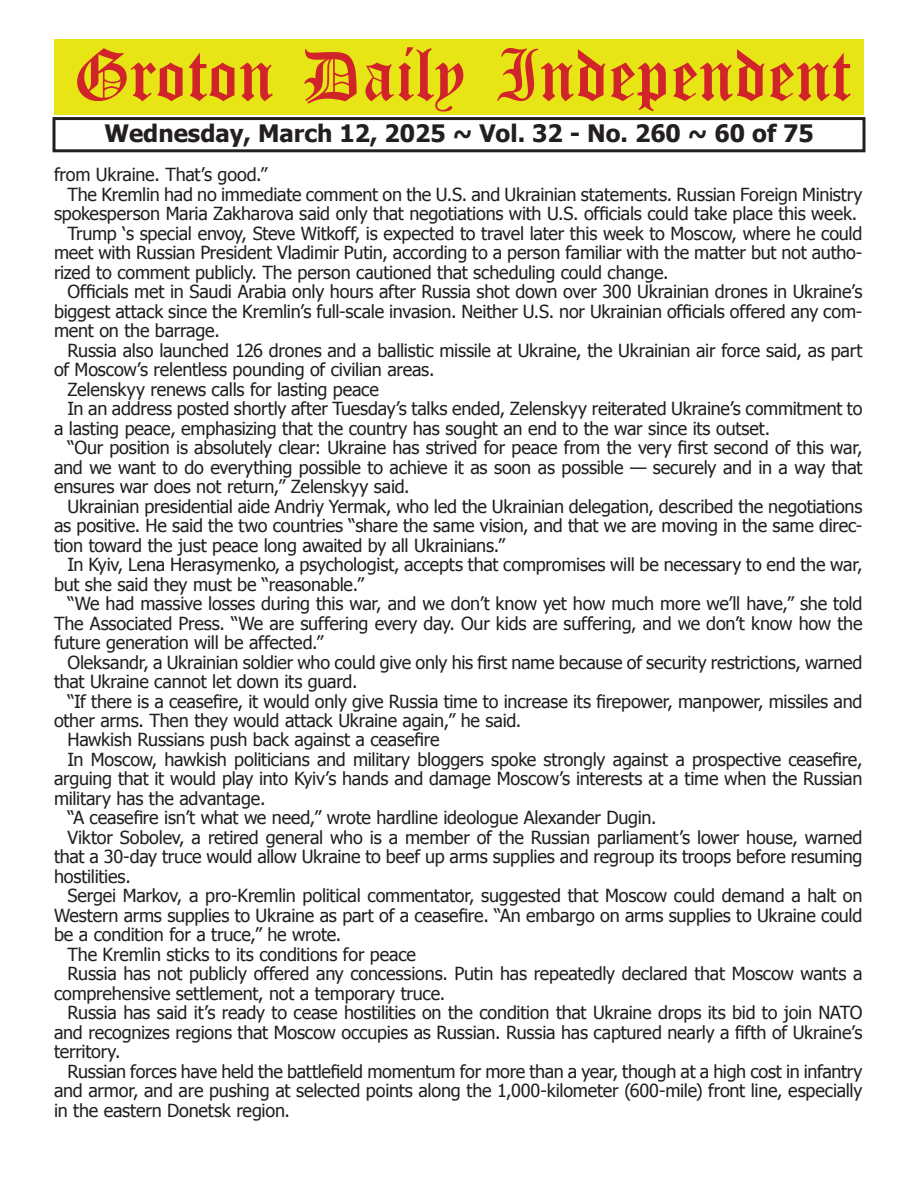
<style>
.page{position:relative;width:918px;height:1188px;background:#fff}
.page>*{position:absolute;margin:0;border:0;box-sizing:border-box;transform-origin:0 0}
.t1{font:54px "Old English Five";color:#d1232a}
.t2{font:700 24px "Tahoma";color:#231f20}
.t3{font:18px "Tahoma";letter-spacing:-.01em;color:#231f20}
</style>
<div class="page">
<div style="left:52px;top:117px;width:814px;height:35px;border:3px solid #231f20"></div>
<div style="left:54px;top:40px;width:810px;height:75px;background:#e7e515"></div>
<h1 class="t1" style="left:73px;top:50px;width:779px">Groton Daily Independent</h1>
<h2 class="t2" style="left:104px;top:116px;width:711px">Wednesday, March 12, 2025 ~ Vol. 32 - No. 260 ~ 60 of 75</h2>
<p class="t3" style="left:54px;top:163px;width:215px">from Ukraine. That’s good.”</p>
<p class="t3" style="left:68px;top:182px;width:797px">The Kremlin had no immediate comment on the U.S. and Ukrainian statements. Russian Foreign Ministry</p>
<p class="t3" style="left:54px;top:202px;width:805px">spokesperson Maria Zakharova said only that negotiations with U.S. officials could take place this week.</p>
<p class="t3" style="left:68px;top:221px;width:796px">Trump ‘s special envoy, Steve Witkoff, is expected to travel later this week to Moscow, where he could</p>
<p class="t3" style="left:54px;top:241px;width:810px">meet with Russian President Vladimir Putin, according to a person familiar with the matter but not autho-</p>
<p class="t3" style="left:54px;top:260px;width:616px">rized to comment publicly. The person cautioned that scheduling could change.</p>
<p class="t3" style="left:68px;top:280px;width:796px">Officials met in Saudi Arabia only hours after Russia shot down over 300 Ukrainian drones in Ukraine’s</p>
<p class="t3" style="left:54px;top:299px;width:810px">biggest attack since the Kremlin’s full-scale invasion. Neither U.S. nor Ukrainian officials offered any com-</p>
<p class="t3" style="left:54px;top:319px;width:167px">ment on the barrage.</p>
<p class="t3" style="left:68px;top:338px;width:797px">Russia also launched 126 drones and a ballistic missile at Ukraine, the Ukrainian air force said, as part</p>
<p class="t3" style="left:54px;top:357px;width:382px">of Moscow’s relentless pounding of civilian areas.</p>
<p class="t3" style="left:68px;top:377px;width:313px">Zelenskyy renews calls for lasting peace</p>
<p class="t3" style="left:68px;top:396px;width:797px">In an address posted shortly after Tuesday’s talks ended, Zelenskyy reiterated Ukraine’s commitment to</p>
<p class="t3" style="left:54px;top:416px;width:718px">a lasting peace, emphasizing that the country has sought an end to the war since its outset.</p>
<p class="t3" style="left:68px;top:435px;width:796px">“Our position is absolutely clear: Ukraine has strived for peace from the very first second of this war,</p>
<p class="t3" style="left:54px;top:455px;width:810px">and we want to do everything possible to achieve it as soon as possible — securely and in a way that</p>
<p class="t3" style="left:54px;top:474px;width:357px">ensures war does not return,” Zelenskyy said.</p>
<p class="t3" style="left:68px;top:494px;width:797px">Ukrainian presidential aide Andriy Yermak, who led the Ukrainian delegation, described the negotiations</p>
<p class="t3" style="left:54px;top:513px;width:810px">as positive. He said the two countries “share the same vision, and that we are moving in the same direc-</p>
<p class="t3" style="left:54px;top:533px;width:453px">tion toward the just peace long awaited by all Ukrainians.”</p>
<p class="t3" style="left:68px;top:552px;width:796px">In Kyiv, Lena Herasymenko, a psychologist, accepts that compromises will be necessary to end the war,</p>
<p class="t3" style="left:54px;top:572px;width:312px">but she said they must be “reasonable.”</p>
<p class="t3" style="left:68px;top:591px;width:796px">“We had massive losses during this war, and we don’t know yet how much more we’ll have,” she told</p>
<p class="t3" style="left:54px;top:611px;width:810px">The Associated Press. “We are suffering every day. Our kids are suffering, and we don’t know how the</p>
<p class="t3" style="left:54px;top:630px;width:271px">future generation will be affected.”</p>
<p class="t3" style="left:68px;top:650px;width:797px">Oleksandr, a Ukrainian soldier who could give only his first name because of security restrictions, warned</p>
<p class="t3" style="left:54px;top:669px;width:305px">that Ukraine cannot let down its guard.</p>
<p class="t3" style="left:68px;top:689px;width:796px">“If there is a ceasefire, it would only give Russia time to increase its firepower, manpower, missiles and</p>
<p class="t3" style="left:54px;top:708px;width:469px">other arms. Then they would attack Ukraine again,” he said.</p>
<p class="t3" style="left:68px;top:728px;width:374px">Hawkish Russians push back against a ceasefire</p>
<p class="t3" style="left:68px;top:747px;width:796px">In Moscow, hawkish politicians and military bloggers spoke strongly against a prospective ceasefire,</p>
<p class="t3" style="left:54px;top:767px;width:810px">arguing that it would play into Kyiv’s hands and damage Moscow’s interests at a time when the Russian</p>
<p class="t3" style="left:54px;top:786px;width:213px">military has the advantage.</p>
<p class="t3" style="left:68px;top:806px;width:591px">“A ceasefire isn’t what we need,” wrote hardline ideologue Alexander Dugin.</p>
<p class="t3" style="left:68px;top:825px;width:796px">Viktor Sobolev, a retired general who is a member of the Russian parliament’s lower house, warned</p>
<p class="t3" style="left:54px;top:845px;width:810px">that a 30-day truce would allow Ukraine to beef up arms supplies and regroup its troops before resuming</p>
<p class="t3" style="left:54px;top:864px;width:78px">hostilities.</p>
<p class="t3" style="left:68px;top:884px;width:797px">Sergei Markov, a pro-Kremlin political commentator, suggested that Moscow could demand a halt on</p>
<p class="t3" style="left:54px;top:903px;width:810px">Western arms supplies to Ukraine as part of a ceasefire. “An embargo on arms supplies to Ukraine could</p>
<p class="t3" style="left:54px;top:923px;width:289px">be a condition for a truce,” he wrote.</p>
<p class="t3" style="left:68px;top:942px;width:350px">The Kremlin sticks to its conditions for peace</p>
<p class="t3" style="left:68px;top:962px;width:796px">Russia has not publicly offered any concessions. Putin has repeatedly declared that Moscow wants a</p>
<p class="t3" style="left:54px;top:981px;width:393px">comprehensive settlement, not a temporary truce.</p>
<p class="t3" style="left:68px;top:1001px;width:797px">Russia has said it’s ready to cease hostilities on the condition that Ukraine drops its bid to join NATO</p>
<p class="t3" style="left:54px;top:1020px;width:810px">and recognizes regions that Moscow occupies as Russian. Russia has captured nearly a fifth of Ukraine’s</p>
<p class="t3" style="left:54px;top:1040px;width:68px">territory.</p>
<p class="t3" style="left:68px;top:1059px;width:797px">Russian forces have held the battlefield momentum for more than a year, though at a high cost in infantry</p>
<p class="t3" style="left:54px;top:1079px;width:810px">and armor, and are pushing at selected points along the 1,000-kilometer (600-mile) front line, especially</p>
<p class="t3" style="left:54px;top:1098px;width:238px">in the eastern Donetsk region.</p>
</div>
